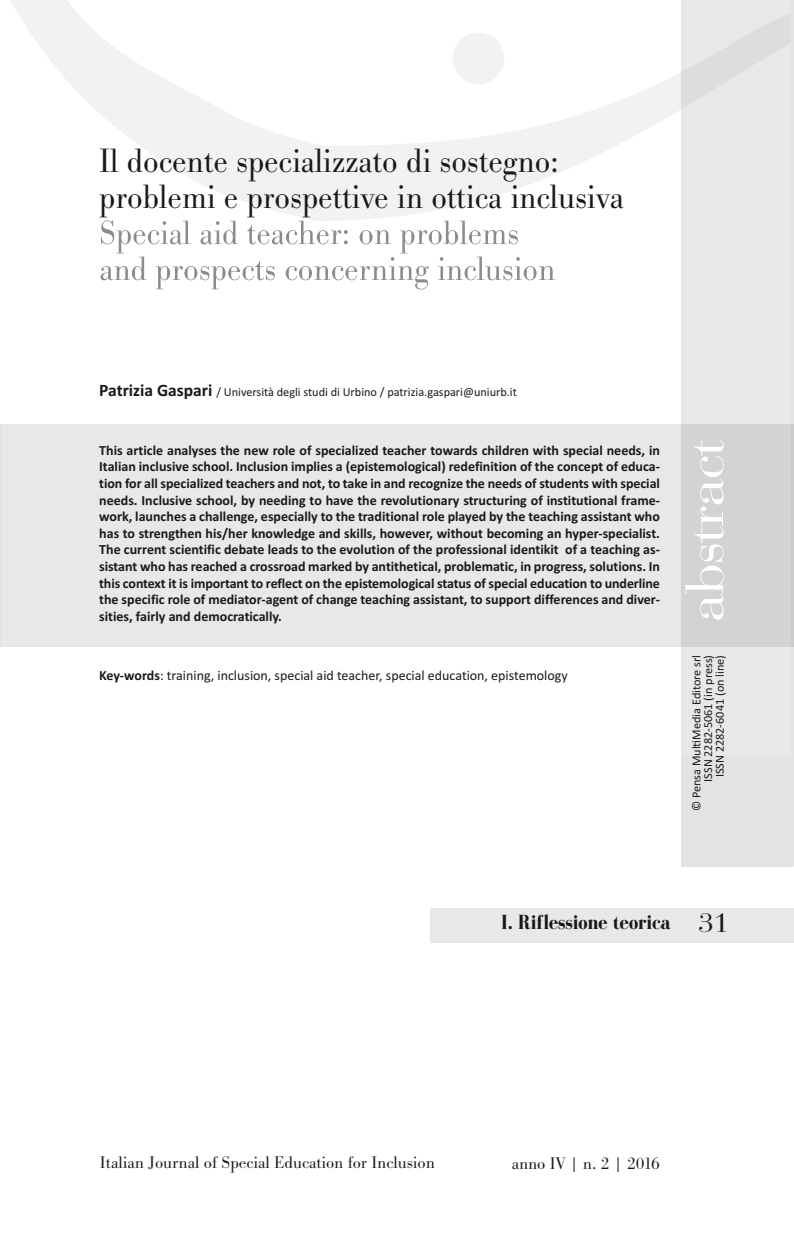
<style>
.page{position:relative;width:794px;height:1241px;background:#fff}
.page>*{position:absolute;margin:0;border:0;box-sizing:border-box;transform-origin:0 0}
.t1{font:56px "Bodoni";color:#fff}
.t2{font:300 35px/35.9px "Bodoni Antiqua T";color:#191919;scale:.95 1}
.t3{font:700 21px "Bodoni FLF";color:#191919;scale:.9 1}
.t4{font:300 17.5px "Bodoni Antiqua T";color:#191919}
.t5{font:700 14px/16.6px "Calibri";color:#191919;text-align:justify}
.t6{font:14px "Calibri";color:#191919}
.t7{font:12.25px/11.7px "Calibri";color:#191919;text-align:right}
.s1{font-weight:700;font-size:17.5px}
.s2{font-weight:700}
.s3{font-family:"Bodoni";font-weight:400;font-size:28px}
</style>
<div class="page">
<svg style="left:10px;top:0;width:671px;height:221px"></svg>
<div style="left:452px;top:33px;width:52px;height:51px;background:#f2f2f2;border-radius:50%"></div>
<hr style="left:0;top:424px;width:3px;height:222px;background:#e3e3e3">
<img style="left:101px;top:220px;width:154px;height:33px">
<img style="left:101px;top:256px;width:153px;height:33px">
<hr style="left:790px;top:0;width:4px;height:866px;background:#e3e3e3">
<div style="left:681px;top:756px;width:109px;height:110px;background:#e3e3e3"></div>
<hr style="left:790px;top:424px;width:4px;height:222px;background:#cbcbcb">
<div style="left:430px;top:907px;width:364px;height:35px;background:#e8e8e8"></div>
<h2 class="t2" style="left:99px;top:142px;width:554px">Il docente specializzato di sostegno: problemi e prospettive in ottica inclusiva</h2>
<p class="t7" style="left:99px;top:386px;width:419px"><span class="s1">Patrizia Gaspari</span> / Università degli studi di Urbino / patrizia.gaspari@uniurb.it</p>
<p class="t5" style="left:99px;top:441px;width:562px">This article analyses the new role of specialized teacher towards children with special needs, in Italian inclusive school. Inclusion implies a (epistemological) redefinition of the concept of educa&shy;tion for all specialized teachers and not, to take in and recognize the needs of students with special needs. Inclusive school, by needing to have the revolutionary structuring of institutional frame&shy;work, launches a challenge, especially to the traditional role played by the teaching assistant who has to strengthen his/her knowledge and skills, however, without becoming an hyper-specialist.<br>The current scientific debate leads to the evolution of the professional identikit of a teaching as&shy;sistant who has reached a crossroad marked by antithetical, problematic, in progress, solutions. In this context it is important to reflect on the epistemological status of special education to underline the specific role of mediator-agent of change teaching assistant, to support differences and diver&shy;sities, fairly and democratically.</p>
<p class="t6" style="left:99px;top:666px;width:470px"><span class="s2">Key-words</span>: training, inclusion, special aid teacher, special education, epistemology</p>
<h1 class="t1" style="left:672px;top:621px;width:184px;rotate:-90deg">abstract</h1>
<p class="t7" style="left:690px;top:811px;width:158px;rotate:-90deg">© Pensa MultiMedia Editore srl<br>ISSN 2282-5061 (in press)<br>ISSN 2282-6041 (on line)</p>
<h3 class="t3" style="left:501px;top:909px;width:254px">I. Riflessione teorica <span class="s3">31</span></h3>
<p class="t4" style="left:100px;top:1151px;width:336px">Italian Journal of Special Education for Inclusion</p>
<p class="t4" style="left:511px;top:1152px;width:150px">anno IV | n. 2 | 2016</p>
</div>
